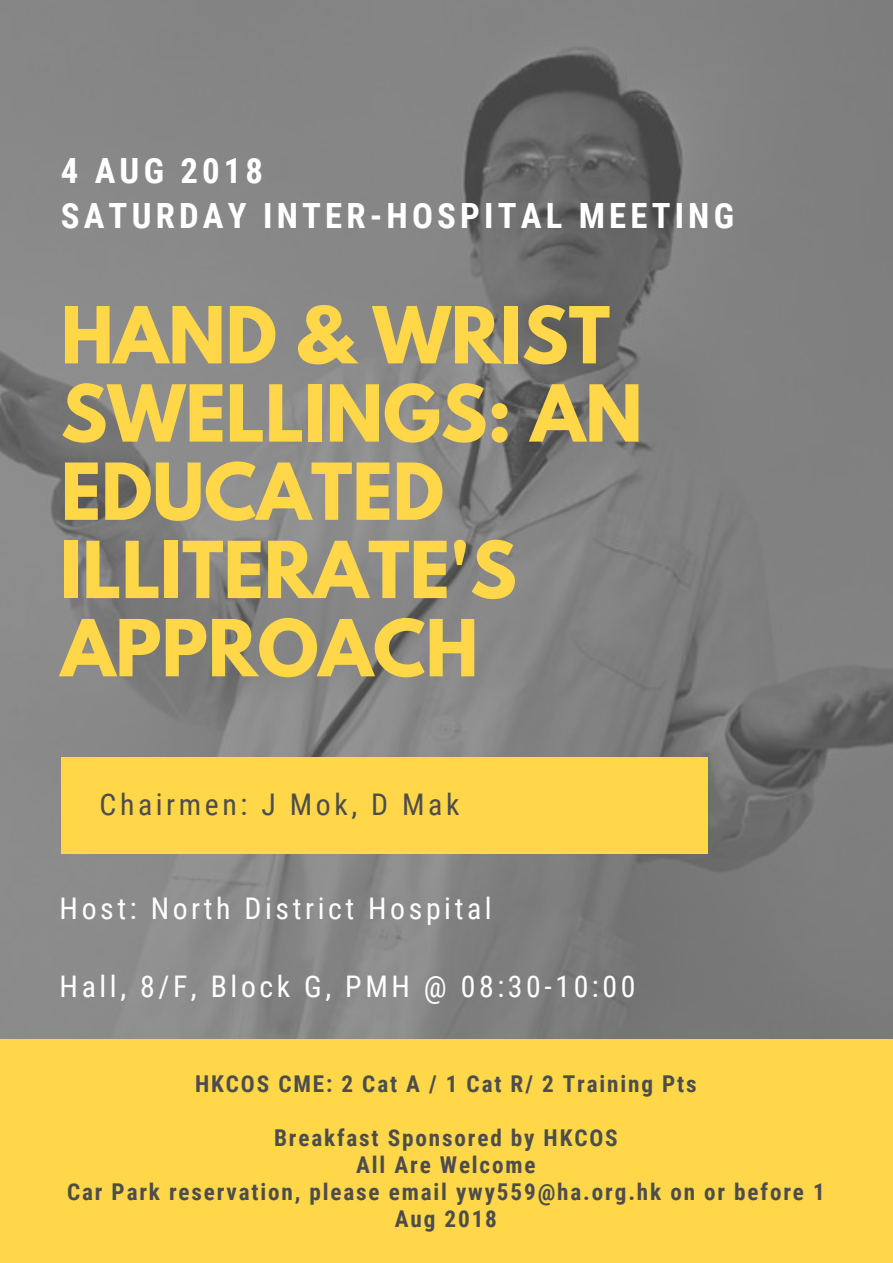
<style>
.page{position:relative;width:893px;height:1263px;background:#fff}
.page>*{position:absolute;margin:0;border:0;box-sizing:border-box;transform-origin:0 0}
.t1{font:700 69.53px/78.2px "League Spartan";color:#ffd748}
.t2{font:700 34.72px/45.6px "Roboto Condensed";letter-spacing:.12em;color:#fff}
.t3{font:29.78px "Roboto Condensed";letter-spacing:.12em;color:#fff}
.t4{font:29.78px "Roboto Condensed";letter-spacing:.12em;color:#4d4d4d}
.t5{font:700 23.17px/27px "Roboto Condensed";letter-spacing:.08em;color:#4d4d4d;text-align:center}
</style>
<div class="page">
<img style="left:0;top:0;width:893px;height:1039px">
<div style="left:61px;top:757px;width:646px;height:96px;background:#ffd748"></div>
<div style="left:0;top:1039px;width:893px;height:224px;background:#ffd748"></div>
<h2 class="t2" style="left:61px;top:148px;width:675px">4 AUG 2018<br>SATURDAY INTER-HOSPITAL MEETING</h2>
<h1 class="t1" style="left:61px;top:305px;width:583px">HAND &amp; WRIST<br>SWELLINGS: AN<br>EDUCATED<br>ILLITERATE'S<br>APPROACH</h1>
<p class="t4" style="left:100px;top:787px;width:361px">Chairmen: J Mok, D Mak</p>
<p class="t3" style="left:60px;top:891px;width:434px">Host: North District Hospital</p>
<p class="t3" style="left:60px;top:969px;width:577px">Hall, 8/F, Block G, PMH @ 08:30-10:00</p>
<p class="t5" style="left:195px;top:1071px;width:503px">HKCOS CME: 2 Cat A / 1 Cat R/ 2 Training Pts</p>
<p class="t5" style="left:67px;top:1125px;width:759px">Breakfast Sponsored by HKCOS<br>All Are Welcome<br>Car Park reservation, please email ywy559@ha.org.hk on or before 1<br>Aug 2018</p>
</div>
